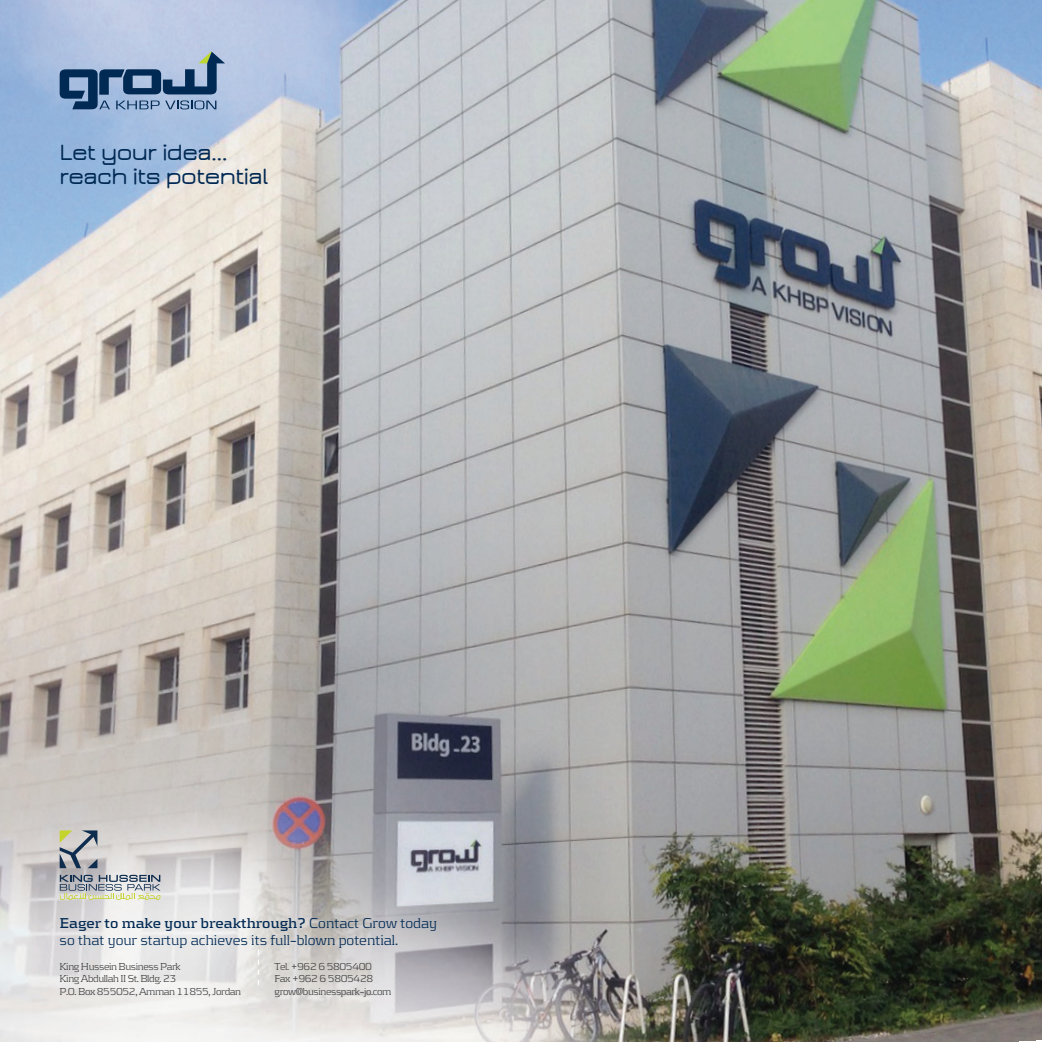
<style>
.page{position:relative;width:1042px;height:1042px;background:#fff}
.page>*{position:absolute;margin:0;border:0;box-sizing:border-box;transform-origin:0 0}
.t1{font:600 24.5px/23.6px "Jura";letter-spacing:-.025em;color:#002953}
.t2{font:300 14.88px/17px "Kontrapunkt";letter-spacing:-.005em;color:#002953}
.t3{font:300 10.5px/12.6px "Kontrapunkt";letter-spacing:-.04em;color:#3e3e3f}
.s1{font-weight:700}
</style>
<div class="page">
<img style="left:1px;top:0;width:1041px;height:1042px">
<svg style="left:60px;top:51px;width:165px;height:58px;background:#738eaf"></svg>
<svg style="left:258px;top:949px;width:1px;height:36px"></svg>
<svg style="left:60px;top:830px;width:37px;height:38px"></svg>
<svg style="left:60px;top:875px;width:100px;height:25px;background:#afb5b0"></svg>
<h1 class="t1" style="left:60px;top:141px;width:211px">Let your idea... reach its potential</h1>
<h2 class="t2" style="left:60px;top:914px;width:379px"><span class="s1">Eager to make your breakthrough?</span> Contact Grow today so that your startup achieves its full–blown potential.</h2>
<p class="t3" style="left:274px;top:959px;width:118px">Tel. +962 6 5805400<br>Fax +962 6 5805428 grow@businesspark–jo.com</p>
<p class="t3" style="left:60px;top:959px;width:183px">King Hussein Business Park<br>King Abdullah II St. Bldg. 23<br>P.O. Box 855052, Amman 11855, Jordan</p>
</div>
